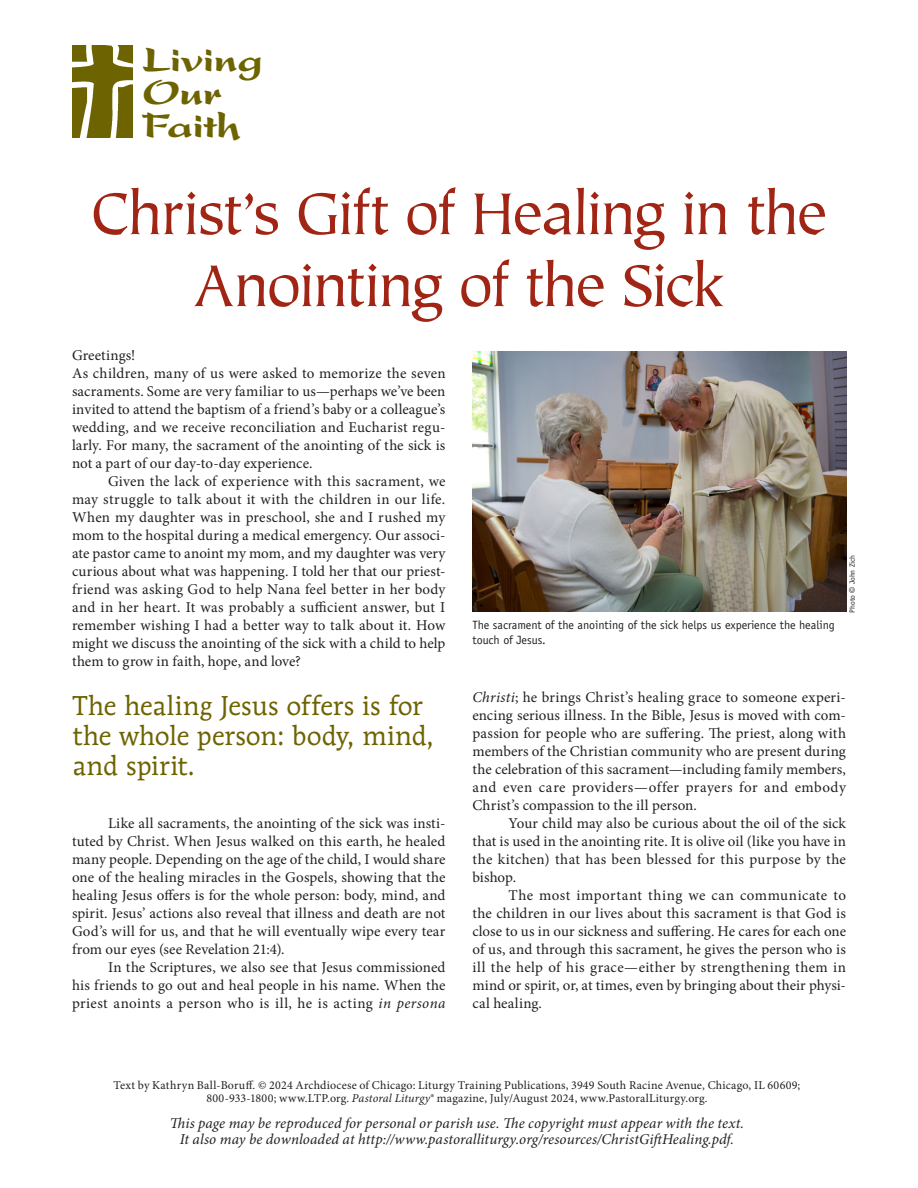
<style>
.page{position:relative;width:918px;height:1188px;background:#fff}
.page>*{position:absolute;margin:0;border:0;box-sizing:border-box;transform-origin:0 0}
.sect1__reproducible{font:66px/72px "Tiepolo Std";letter-spacing:-.05em;color:#a12514;text-align:center}
.para{font:900 39px/33px "Present LT Std";letter-spacing:-.015em;color:#6d6300}
.pullquote{font:27px/30px "Mendoza Roman Std";letter-spacing:-.005em;color:#6d6300}
.para__indented{font:15px/18px "Minion Pro";letter-spacing:.015em;color:#231f20;text-align:justify}
.para-2{font:15px/18px "Minion Pro";color:#231f20;text-align:justify}
.reproducible_information{font:italic 15px/16.5px "Minion Pro";letter-spacing:.005em;color:#231f20;text-align:center}
.copyright__reproducible{font:12px/13.5px "Minion Pro";letter-spacing:.02em;color:#231f20;text-align:center}
.caption{font:12px/15px "Officina Sans Std";color:#231f20}
.credit{font:7.5px "Officina Sans Std";color:#231f20}
.s1{font-family:"ITC Avant Garde Std";font-weight:500}
.s2{font-style:italic}
</style>
<div class="page">
<img style="left:72px;top:46px;width:61px;height:92px">
<img style="left:472px;top:351px;width:374px;height:261px">
<p class="para" style="left:142px;top:43px;width:123px">Living<br>Our<br>Faith</p>
<p class="sect1__reproducible" style="left:90px;top:180px;width:739px">Christ’s Gift of Healing in the<br>Anointing of the Sick</p>
<p class="para-2" style="left:72px;top:346px;width:65px">Greetings!</p>
<p class="para-2" style="left:72px;top:364px;width:375px">As children, many of us were asked to memorize the seven sacraments. Some are very familiar to us—perhaps we’ve been invited to attend the baptism of a friend’s baby or a colleague’s wedding, and we receive reconciliation and Eucharist regu&shy;larly. For many, the sacrament of the anointing of the sick is not a part of our day-to-day experience.</p>
<p class="para__indented" style="left:72px;top:472px;width:375px;text-indent:36px">Given the lack of experience with this sacrament, we may struggle to talk about it with the children in our life.<br>When my daughter was in preschool, she and I rushed my mom to the hospital during a medical emergency. Our associ&shy;ate pastor came to anoint my mom, and my daughter was very curious about what was happening. I told her that our priest&shy;friend was asking God to help Nana feel better in her body and in her heart. It was probably a sufficient answer, but I remember wishing I had a better way to talk about it. How might we discuss the anointing of the sick with a child to help them to grow in faith, hope, and love?</p>
<p class="caption" style="left:472px;top:618px;width:364px">The sacrament of the anointing of the sick helps us experience the healing touch of Jesus.</p>
<p class="credit" style="left:848px;top:613px;width:59px;rotate:-90deg">Photo <span class="s1">©</span> John Zich</p>
<p class="pullquote" style="left:73px;top:690px;width:363px">The healing Jesus offers is for the whole person: body, mind, and spirit.</p>
<p class="para__indented" style="left:72px;top:814px;width:375px;text-indent:36px">Like all sacraments, the anointing of the sick was insti&shy;tuted by Christ. When Jesus walked on this earth, he healed many people. Depending on the age of the child, I would share one of the healing miracles in the Gospels, showing that the healing Jesus offers is for the whole person: body, mind, and spirit. Jesus’ actions also reveal that illness and death are not God’s will for us, and that he will eventually wipe every tear from our eyes (see Revelation 21:4).</p>
<p class="para__indented" style="left:72px;top:958px;width:375px;text-indent:36px">In the Scriptures, we also see that Jesus commissioned his friends to go out and heal people in his name. When the priest anoints a person who is ill, he is acting <span class="s2">in persona</span></p>
<p class="para__indented" style="left:472px;top:688px;width:375px"><span class="s2">Christi</span>; he brings Christ’s healing grace to someone experi&shy;encing serious illness. In the Bible, Jesus is moved with com&shy;passion for people who are suffering. The priest, along with members of the Christian community who are present during the celebration of this sacrament—including family members, and even care providers—offer prayers for and embody Christ’s compassion to the ill person.</p>
<p class="para__indented" style="left:472px;top:814px;width:375px;text-indent:36px">Your child may also be curious about the oil of the sick that is used in the anointing rite. It is olive oil (like you have in the kitchen) that has been blessed for this purpose by the bishop.</p>
<p class="para__indented" style="left:472px;top:886px;width:375px;text-indent:36px">The most important thing we can communicate to the children in our lives about this sacrament is that God is close to us in our sickness and suffering. He cares for each one of us, and through this sacrament, he gives the person who is ill the help of his grace—either by strengthening them in mind or spirit, or, at times, even by bringing about their physi&shy;cal healing.</p>
<p class="copyright__reproducible" style="left:114px;top:1078px;width:688px">Text by Kathryn Ball-Boruff. © 2024 Archdiocese of Chicago: Liturgy Training Publications, 3949 South Racine Avenue, Chicago, IL 60609;<br>800-933-1800; www.LTP.org. <span class="s2">Pastoral Liturgy</span>® magazine, July/August 2024, www.PastoralLiturgy.org.</p>
<p class="reproducible_information" style="left:170px;top:1115px;width:576px">This page may be reproduced for personal or parish use. The copyright must appear with the text.<br>It also may be downloaded at http://www.pastoralliturgy.org/resources/ChristGiftHealing.pdf.</p>
</div>
